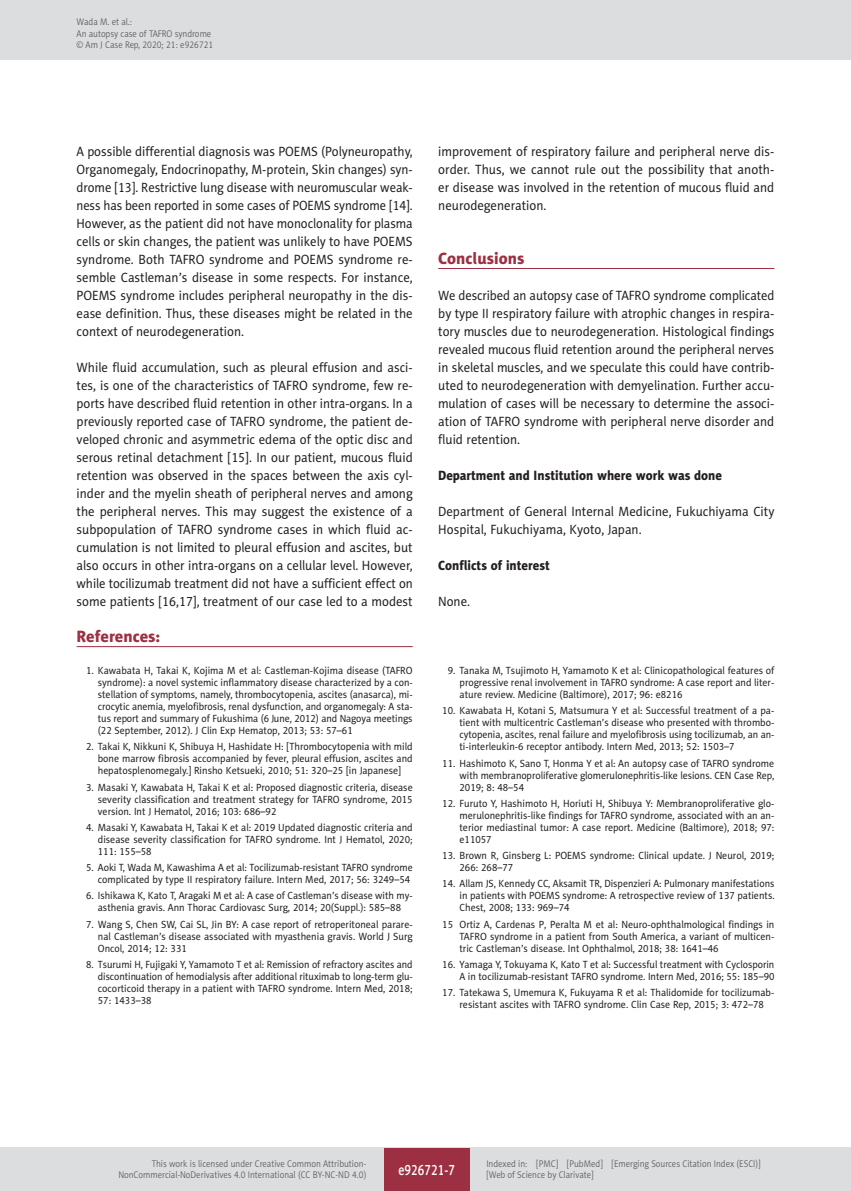
<style>
.page{position:relative;width:851px;height:1191px;background:#fff}
.page>*{position:absolute;margin:0;border:0;box-sizing:border-box;transform-origin:0 0}
.AJCR_Headline_1{font:16.5px "Naomi Sans EFN Heavy";color:#9d2f42}
.AJCR_Referencje_Tytu{font:16.5px "Naomi Sans EFN Heavy";color:#9d2f42}
.t1{font:15px "Naomi Sans EFN Medium";color:#fff;scale:.8 1}
.AJCR_Body{font:13.5px/18px "Naomi Sans EFN";color:#231f20;text-align:justify;scale:.95 1}
.AJCR_Body-2{font:13.5px/18px "Naomi Sans EFN";color:#231f20;text-align:justify;scale:.94 1}
.AJCR_Headline_2{font:13.5px "Naomi Sans EFN Heavy";color:#231f20;scale:.95 1}
.AJCR_Referencje_punk{font:10.5px/12px "Naomi Sans EFN";color:#231f20;text-align:justify;scale:.95 1}
.AJCR_Referencje_punk-2{font:10.5px/12px "Naomi Sans EFN";color:#231f20;text-align:right;scale:.94 1}
.t2{font:9.75px/11.2px "Naomi Sans EFN Light";color:#57585a;scale:.9 1}
</style>
<div class="page">
<hr style="left:438px;top:268px;width:336px;height:1px;background:#9d2f42">
<hr style="left:77px;top:646px;width:335px;height:1px;background:#9d2f42">
<div style="left:0;top:0;width:850px;height:60px;background:#dcdddf"></div>
<div style="left:0;top:1148px;width:850px;height:43px;background:#dcdddf"></div>
<div style="left:384px;top:1147px;width:85px;height:43px;background:#9d2f42"></div>
<p class="t2" style="left:77px;top:16px;width:153px">Wada M. et al.:<br>An autopsy case of TAFRO syndrome © Am J Case Rep, 2020; 21: e926721</p>
<p class="AJCR_Body" style="left:77px;top:142px;width:355px">A possible differential diagnosis was POEMS (Polyneuropathy, Organomegaly, Endocrinopathy, M-protein, Skin changes) syn&shy;drome [13]. Restrictive lung disease with neuromuscular weak&shy;ness has been reported in some cases of POEMS syndrome [14].<br>However, as the patient did not have monoclonality for plasma cells or skin changes, the patient was unlikely to have POEMS syndrome. Both TAFRO syndrome and POEMS syndrome re&shy;semble Castleman’s disease in some respects. For instance, POEMS syndrome includes peripheral neuropathy in the dis&shy;ease definition. Thus, these diseases might be related in the context of neurodegeneration.</p>
<p class="AJCR_Body" style="left:77px;top:358px;width:355px">While fluid accumulation, such as pleural effusion and asci&shy;tes, is one of the characteristics of TAFRO syndrome, few re&shy;ports have described fluid retention in other intra-organs. In a previously reported case of TAFRO syndrome, the patient de&shy;veloped chronic and asymmetric edema of the optic disc and serous retinal detachment [15]. In our patient, mucous fluid retention was observed in the spaces between the axis cyl&shy;inder and the myelin sheath of peripheral nerves and among the peripheral nerves. This may suggest the existence of a subpopulation of TAFRO syndrome cases in which fluid ac&shy;cumulation is not limited to pleural effusion and ascites, but also occurs in other intra-organs on a cellular level. However, while tocilizumab treatment did not have a sufficient effect on some patients [16,17], treatment of our case led to a modest</p>
<p class="AJCR_Referencje_Tytu" style="left:77px;top:626px;width:85px">References:</p>
<p class="AJCR_Referencje_punk" style="left:98px;top:664px;width:333px;text-indent:-12px">1. Kawabata H, Takai K, Kojima M et al: Castleman-Kojima disease (TAFRO syndrome): a novel systemic inflammatory disease characterized by a con&shy;stellation of symptoms, namely, thrombocytopenia, ascites (anasarca), mi&shy;crocytic anemia, myelofibrosis, renal dysfunction, and organomegaly: A sta&shy;tus report and summary of Fukushima (6 June, 2012) and Nagoya meetings (22 September, 2012). J Clin Exp Hematop, 2013; 53: 57–61</p>
<p class="AJCR_Referencje_punk" style="left:98px;top:741px;width:333px;text-indent:-12px">2. Takai K, Nikkuni K, Shibuya H, Hashidate H: [Thrombocytopenia with mild bone marrow fibrosis accompanied by fever, pleural effusion, ascites and hepatosplenomegaly.] Rinsho Ketsueki, 2010; 51: 320–25 [in Japanese]</p>
<p class="AJCR_Referencje_punk" style="left:98px;top:781px;width:333px;text-indent:-12px">3. Masaki Y, Kawabata H, Takai K et al: Proposed diagnostic criteria, disease severity classification and treatment strategy for TAFRO syndrome, 2015 version. Int J Hematol, 2016; 103: 686–92</p>
<p class="AJCR_Referencje_punk" style="left:98px;top:821px;width:333px;text-indent:-12px">4. Masaki Y, Kawabata H, Takai K et al: 2019 Updated diagnostic criteria and disease severity classification for TAFRO syndrome. Int J Hematol, 2020; 111: 155–58</p>
<p class="AJCR_Referencje_punk-2" style="left:86px;top:861px;width:349px">5. Aoki T, Wada M, Kawashima A et al: Tocilizumab-resistant TAFRO syndrome complicated by type II respiratory failure. Intern Med, 2017; 56: 3249–54</p>
<p class="AJCR_Referencje_punk-2" style="left:86px;top:890px;width:349px;text-align:center">6. Ishikawa K, Kato T, Aragaki M et al: A case of Castleman’s disease with my&shy;asthenia gravis. Ann Thorac Cardiovasc Surg, 2014; 20(Suppl.): 585–88</p>
<p class="AJCR_Referencje_punk" style="left:98px;top:918px;width:333px;text-indent:-12px">7. Wang S, Chen SW, Cai SL, Jin BY: A case report of retroperitoneal parare&shy;nal Castleman’s disease associated with myasthenia gravis. World J Surg Oncol, 2014; 12: 331</p>
<p class="AJCR_Referencje_punk-2" style="left:98px;top:958px;width:336px;text-align:justify;text-indent:-12px">8. Tsurumi H, Fujigaki Y, Yamamoto T et al: Remission of refractory ascites and discontinuation of hemodialysis after additional rituximab to long-term glu&shy;cocorticoid therapy in a patient with TAFRO syndrome. Intern Med, 2018; 57: 1433–38</p>
<p class="AJCR_Body" style="left:438px;top:142px;width:355px">improvement of respiratory failure and peripheral nerve dis&shy;order. Thus, we cannot rule out the possibility that anoth&shy;er disease was involved in the retention of mucous fluid and neurodegeneration.</p>
<p class="AJCR_Headline_1" style="left:438px;top:248px;width:88px">Conclusions</p>
<p class="AJCR_Body-2" style="left:438px;top:286px;width:359px">We described an autopsy case of TAFRO syndrome complicated by type II respiratory failure with atrophic changes in respira&shy;tory muscles due to neurodegeneration. Histological findings revealed mucous fluid retention around the peripheral nerves in skeletal muscles, and we speculate this could have contrib&shy;uted to neurodegeneration with demyelination. Further accu&shy;mulation of cases will be necessary to determine the associ&shy;ation of TAFRO syndrome with peripheral nerve disorder and fluid retention.</p>
<p class="AJCR_Headline_2" style="left:438px;top:467px;width:300px">Department and Institution where work was done</p>
<p class="AJCR_Body" style="left:438px;top:502px;width:355px">Department of General Internal Medicine, Fukuchiyama City<br>Hospital, Fukuchiyama, Kyoto, Japan.</p>
<p class="AJCR_Headline_2" style="left:438px;top:557px;width:119px">Conflicts of interest</p>
<p class="AJCR_Body" style="left:438px;top:592px;width:35px">None.</p>
<p class="AJCR_Referencje_punk" style="left:459px;top:664px;width:333px;text-indent:-12px">9. Tanaka M, Tsujimoto H, Yamamoto K et al: Clinicopathological features of progressive renal involvement in TAFRO syndrome: A case report and liter&shy;ature review. Medicine (Baltimore), 2017; 96: e8216</p>
<p class="AJCR_Referencje_punk" style="left:459px;top:705px;width:333px;text-indent:-17px">10. Kawabata H, Kotani S, Matsumura Y et al: Successful treatment of a pa&shy;tient with multicentric Castleman’s disease who presented with thrombo&shy;cytopenia, ascites, renal failure and myelofibrosis using tocilizumab, an an&shy;ti-interleukin-6 receptor antibody. Intern Med, 2013; 52: 1503–7</p>
<p class="AJCR_Referencje_punk" style="left:459px;top:757px;width:333px;text-indent:-17px">11. Hashimoto K, Sano T, Honma Y et al: An autopsy case of TAFRO syndrome with membranoproliferative glomerulonephritis-like lesions. CEN Case Rep, 2019; 8: 48–54</p>
<p class="AJCR_Referencje_punk" style="left:459px;top:797px;width:333px;text-indent:-17px">12. Furuto Y, Hashimoto H, Horiuti H, Shibuya Y: Membranoproliferative glo&shy;merulonephritis-like findings for TAFRO syndrome, associated with an an&shy;terior mediastinal tumor: A case report. Medicine (Baltimore), 2018; 97: e11057</p>
<p class="AJCR_Referencje_punk" style="left:459px;top:849px;width:333px;text-indent:-17px">13. Brown R, Ginsberg L: POEMS syndrome: Clinical update. J Neurol, 2019;<br>266: 268–77</p>
<p class="AJCR_Referencje_punk-2" style="left:459px;top:878px;width:336px;text-align:justify;text-indent:-17px">14. Allam JS, Kennedy CC, Aksamit TR, Dispenzieri A: Pulmonary manifestations in patients with POEMS syndrome: A retrospective review of 137 patients.<br>Chest, 2008; 133: 969–74</p>
<p class="AJCR_Referencje_punk" style="left:459px;top:918px;width:333px;text-indent:-17px">15 Ortiz A, Cardenas P, Peralta M et al: Neuro-ophthalmological findings in TAFRO syndrome in a patient from South America, a variant of multicen&shy;tric Castleman’s disease. Int Ophthalmol, 2018; 38: 1641–46</p>
<p class="AJCR_Referencje_punk-2" style="left:442px;top:958px;width:355px">16. Yamaga Y, Tokuyama K, Kato T et al: Successful treatment with Cyclosporin<br>A in tocilizumab-resistant TAFRO syndrome. Intern Med, 2016; 55: 185–90</p>
<p class="AJCR_Referencje_punk" style="left:459px;top:986px;width:333px;text-indent:-17px">17. Tatekawa S, Umemura K, Fukuyama R et al: Thalidomide for tocilizumab&shy;resistant ascites with TAFRO syndrome. Clin Case Rep, 2015; 3: 472–78</p>
<p class="t2" style="left:118px;top:1158px;width:277px;text-align:right">This work is licensed under Creative Common Attribution-<br>NonCommercial-NoDerivatives 4.0 International (CC BY-NC-ND 4.0)</p>
<h2 class="t1" style="left:398px;top:1160px;width:72px">e926721-7</h2>
<p class="t2" style="left:486px;top:1158px;width:306px">Indexed in: [PMC] [PubMed] [Emerging Sources Citation Index (ESCI)] [Web of Science by Clarivate]</p>
</div>
